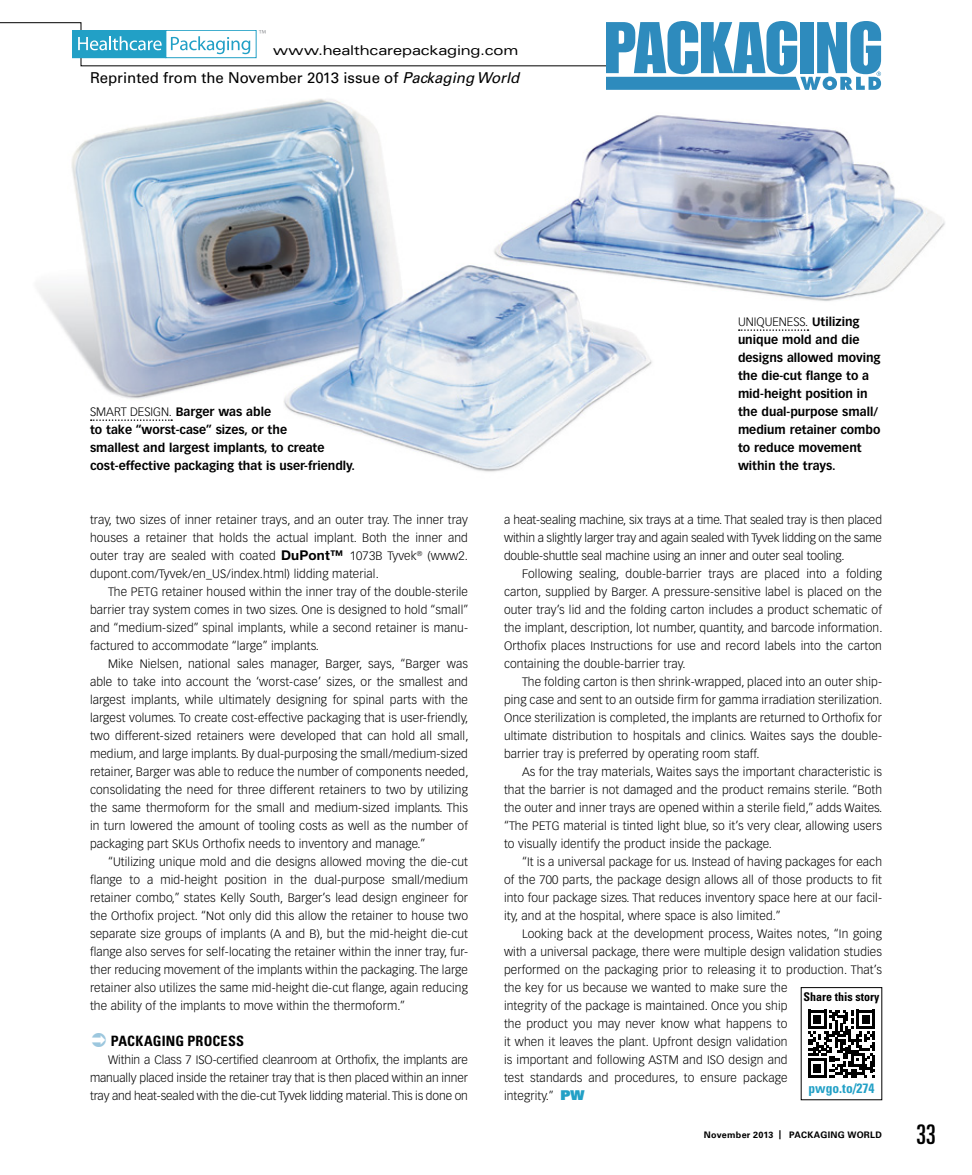
<style>
.page{position:relative;width:972px;height:1175px;background:#fff}
.page>*{position:absolute;margin:0;border:0;box-sizing:border-box;transform-origin:0 0}
.t1{font:ultra-condensed 27px "Univers LT Std";color:#000}
.t2{font:15px "Univers LT Std";color:#000}
.t3{font:700 condensed 14.25px "Univers LT Std";letter-spacing:.01em;color:#000}
.t4{font:expanded 13.5px "Univers LT Std";letter-spacing:-.01em;color:#000}
.t5{font:700 condensed 13.5px "Univers LT Std";color:#22a0c6}
.t6{font:300 12px/18px "Vectora LT Std";letter-spacing:.01em;color:#000;text-align:justify}
.t7{font:700 12px/18px "Vectora LT Std";color:#000}
.t8{font:700 condensed 12px "Univers LT Std";color:#000}
.t9{font:700 9px "Univers LT Std";letter-spacing:.03em;color:#000}
.s1{font-style:italic}
.s2{font-weight:300}
.s3{font-family:"Helvetica Neue LT Std";font-weight:700;font-size:13.5px}
.s4{font-family:"Univers LT Std X Black";font-weight:400;font-size:13.5px;color:#22a0c6}
</style>
<div class="page">
<img style="left:39px;top:99px;width:613px;height:373px">
<img style="left:489px;top:112px;width:456px;height:194px">
<svg style="left:808px;top:1009px;width:67px;height:68px"></svg>
<svg style="left:91px;top:419px;width:81px;height:2px"></svg>
<svg style="left:739px;top:329px;width:70px;height:2px"></svg>
<svg style="left:0;top:21px;width:881px;height:69px"></svg>
<p class="t4" style="left:273px;top:42px;width:247px">www.healthcarepackaging.com</p>
<p class="t2" style="left:90px;top:69px;width:431px">Reprinted from the November 2013 issue of <span class="s1">Packaging World</span></p>
<p class="t7" style="left:90px;top:402px;width:267px"><span class="s2">SMART DESIGN.</span> Barger was able<br>to take “worst-case” sizes, or the<br>smallest and largest implants, to create cost-effective packaging that is user-friendly.</p>
<p class="t7" style="left:738px;top:312px;width:144px"><span class="s2">UNIQUENESS.</span> Utilizing unique mold and die designs allowed moving the die-cut flange to a mid-height position in the dual-purpose small/ medium retainer combo to reduce movement within the trays.</p>
<p class="t6" style="left:90px;top:510px;width:380px">tray, two sizes of inner retainer trays, and an outer tray. The inner tray houses a retainer that holds the actual implant. Both the inner and outer tray are sealed with coated <span class="s3">DuPont™</span> 1073B Tyvek<sup>®</sup> (www2. dupont.com/Tyvek/en_US/index.html) lidding material.</p>
<p class="t6" style="left:90px;top:582px;width:380px;text-indent:18px">The PETG retainer housed within the inner tray of the double-sterile barrier tray system comes in two sizes. One is designed to hold “small” and “medium-sized” spinal implants, while a second retainer is manu&shy;factured to accommodate “large” implants.</p>
<p class="t6" style="left:90px;top:654px;width:380px;text-indent:18px">Mike Nielsen, national sales manager, Barger, says, “Barger was able to take into account the ‘worst-case’ sizes, or the smallest and largest implants, while ultimately designing for spinal parts with the largest volumes. To create cost-effective packaging that is user-friendly, two different-sized retainers were developed that can hold all small, medium, and large implants. By dual-purposing the small/medium-sized retainer, Barger was able to reduce the number of components needed, consolidating the need for three different retainers to two by utilizing the same thermoform for the small and medium-sized implants. This in turn lowered the amount of tooling costs as well as the number of packaging part SKUs Orthofix needs to inventory and manage.”</p>
<p class="t6" style="left:90px;top:852px;width:380px;text-indent:18px">“Utilizing unique mold and die designs allowed moving the die-cut flange to a mid-height position in the dual-purpose small/medium retainer combo,” states Kelly South, Barger’s lead design engineer for the Orthofix project. “Not only did this allow the retainer to house two separate size groups of implants (A and B), but the mid-height die-cut flange also serves for self-locating the retainer within the inner tray, fur&shy;ther reducing movement of the implants within the packaging. The large retainer also utilizes the same mid-height die-cut flange, again reducing the ability of the implants to move within the thermoform.”</p>
<p class="t3" style="left:111px;top:1032px;width:135px">PACKAGING PROCESS</p>
<p class="t6" style="left:90px;top:1050px;width:379px;text-indent:18px">Within a Class 7 ISO-certified cleanroom at Orthofix, the implants are manually placed inside the retainer tray that is then placed within an inner tray and heat-sealed with the die-cut Tyvek lidding material. This is done on</p>
<p class="t6" style="left:504px;top:510px;width:380px">a heat-sealing machine, six trays at a time. That sealed tray is then placed within a slightly larger tray and again sealed with Tyvek lidding on the same double-shuttle seal machine using an inner and outer seal tooling.</p>
<p class="t6" style="left:504px;top:564px;width:380px;text-indent:18px">Following sealing, double-barrier trays are placed into a folding carton, supplied by Barger. A pressure-sensitive label is placed on the outer tray’s lid and the folding carton includes a product schematic of the implant, description, lot number, quantity, and barcode information.<br>Orthofix places Instructions for use and record labels into the carton containing the double-barrier tray.</p>
<p class="t6" style="left:504px;top:672px;width:380px;text-indent:18px">The folding carton is then shrink-wrapped, placed into an outer ship&shy;ping case and sent to an outside firm for gamma irradiation sterilization.<br>Once sterilization is completed, the implants are returned to Orthofix for ultimate distribution to hospitals and clinics. Waites says the double&shy;barrier tray is preferred by operating room staff.</p>
<p class="t6" style="left:504px;top:762px;width:380px;text-indent:18px">As for the tray materials, Waites says the important characteristic is that the barrier is not damaged and the product remains sterile. “Both the outer and inner trays are opened within a sterile field,” adds Waites. “The PETG material is tinted light blue, so it’s very clear, allowing users to visually identify the product inside the package.</p>
<p class="t6" style="left:504px;top:852px;width:380px;text-indent:18px">“It is a universal package for us. Instead of having packages for each of the 700 parts, the package design allows all of those products to fit into four package sizes. That reduces inventory space here at our facil&shy;ity, and at the hospital, where space is also limited.”</p>
<p class="t6" style="left:504px;top:924px;width:380px;text-align:left;text-indent:18px">Looking back at the development process, Waites notes, “In going with a universal package, there were multiple design validation studies performed on the packaging prior to releasing it to production. That’s the key for us because we wanted to make sure the<br>integrity of the package is maintained. Once you ship<br>the product you may never know what happens to<br>it when it leaves the plant. Upfront design validation<br>is important and following ASTM and ISO design and<br>test standards and procedures, to ensure package<br>integrity.” <span class="s4">PW</span></p>
<p class="t8" style="left:804px;top:989px;width:77px">Share this story</p>
<p class="t5" style="left:809px;top:1080px;width:67px">pwgo.to/274</p>
<p class="t9" style="left:704px;top:1129px;width:180px">November 2013 | PACKAGING WORLD</p>
<h1 class="t1" style="left:916px;top:1118px;width:21px">33</h1>
</div>
